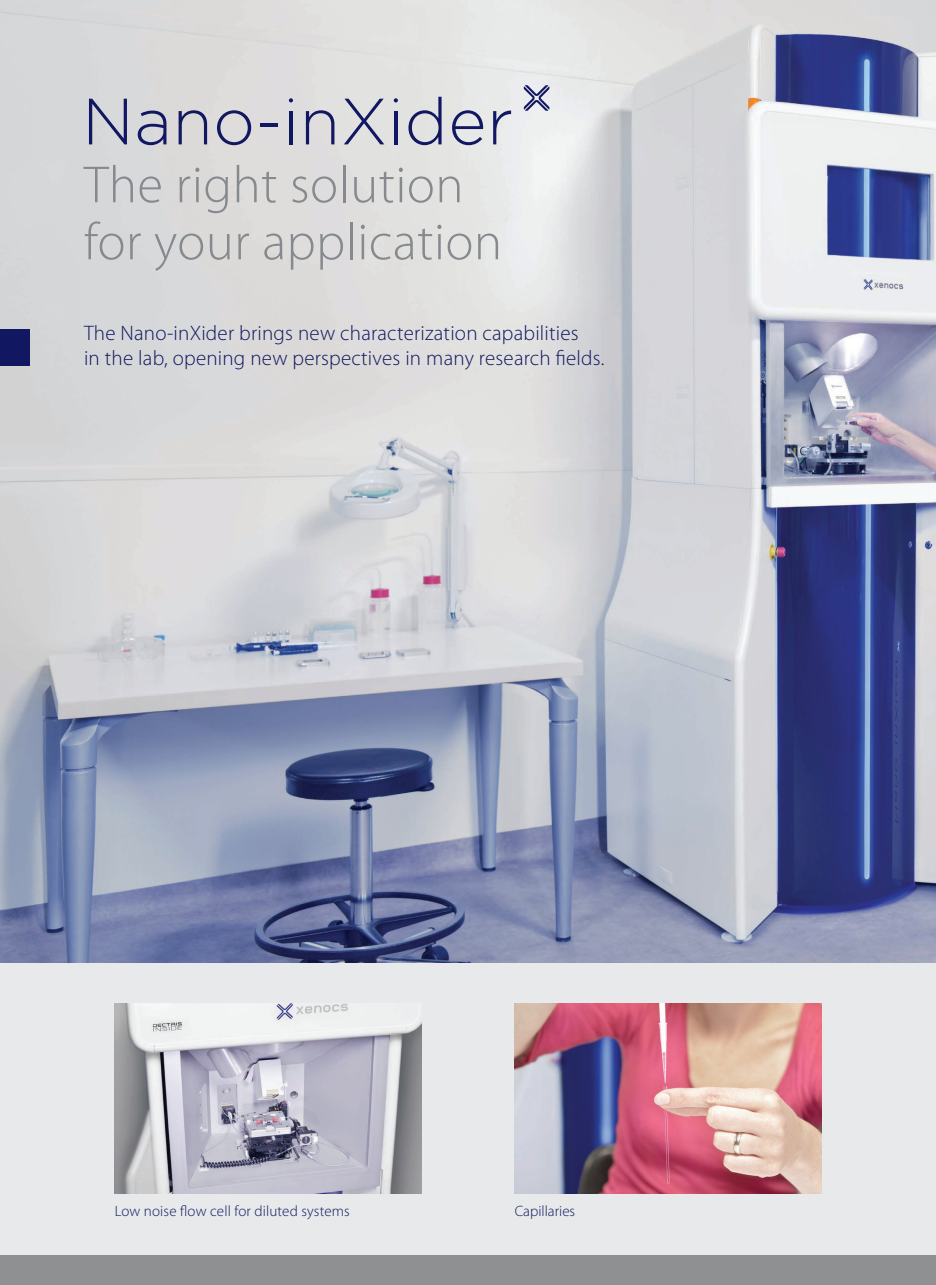
<style>
.page{position:relative;width:936px;height:1285px;background:#fff}
.page>*{position:absolute;margin:0;border:0;box-sizing:border-box;transform-origin:0 0}
.t1{font:300 52.5px/57px "Myriad Pro";letter-spacing:.01em;color:#868a8e}
.t2{font:300 21px/25.5px "Myriad Pro";letter-spacing:.01em;color:#121761}
.t3{font:300 15px "Myriad Pro";letter-spacing:.01em;color:#121761}
</style>
<div class="page">
<img style="left:0;top:0;width:935px;height:963px">
<div style="left:0;top:963px;width:935px;height:321px;background:#e7e9ea"></div>
<div style="left:0;top:1254px;width:935px;height:30px;background:#8e9091"></div>
<svg style="left:523px;top:85px;width:26px;height:26px"></svg>
<svg style="left:89px;top:99px;width:38px;height:45px;background:#a3a5ba"></svg>
<svg style="left:138px;top:110px;width:28px;height:35px"></svg>
<svg style="left:178px;top:110px;width:29px;height:34px"></svg>
<svg style="left:217px;top:110px;width:34px;height:35px"></svg>
<hr style="left:260px;top:123px;width:18px;height:4px;background:#121761">
<hr style="left:289px;top:111px;width:3px;height:33px;background:#121761">
<svg style="left:306px;top:110px;width:28px;height:34px"></svg>
<svg style="left:344px;top:99px;width:40px;height:45px;background:#b9bac7"></svg>
<hr style="left:394px;top:111px;width:3px;height:33px;background:#121761">
<svg style="left:408px;top:97px;width:33px;height:48px;background:#b1b2c2"></svg>
<svg style="left:452px;top:110px;width:31px;height:35px"></svg>
<svg style="left:493px;top:110px;width:18px;height:34px"></svg>
<svg style="left:289px;top:98px;width:4px;height:4px"></svg>
<svg style="left:394px;top:98px;width:4px;height:4px"></svg>
<div style="left:0;top:329px;width:30px;height:36px;background:#121761"></div>
<img style="left:115px;top:1003px;width:306px;height:190px">
<img style="left:514px;top:1003px;width:307px;height:190px">
<h1 class="t1" style="left:84px;top:157px;width:419px">The right solution for your application</h1>
<p class="t2" style="left:84px;top:320px;width:522px">The Nano-inXider brings new characterization capabilities<br>in the lab, opening new perspectives in many research fields.</p>
<p class="t3" style="left:115px;top:1202px;width:236px">Low noise flow cell for diluted systems</p>
<p class="t3" style="left:514px;top:1202px;width:62px">Capillaries</p>
</div>
